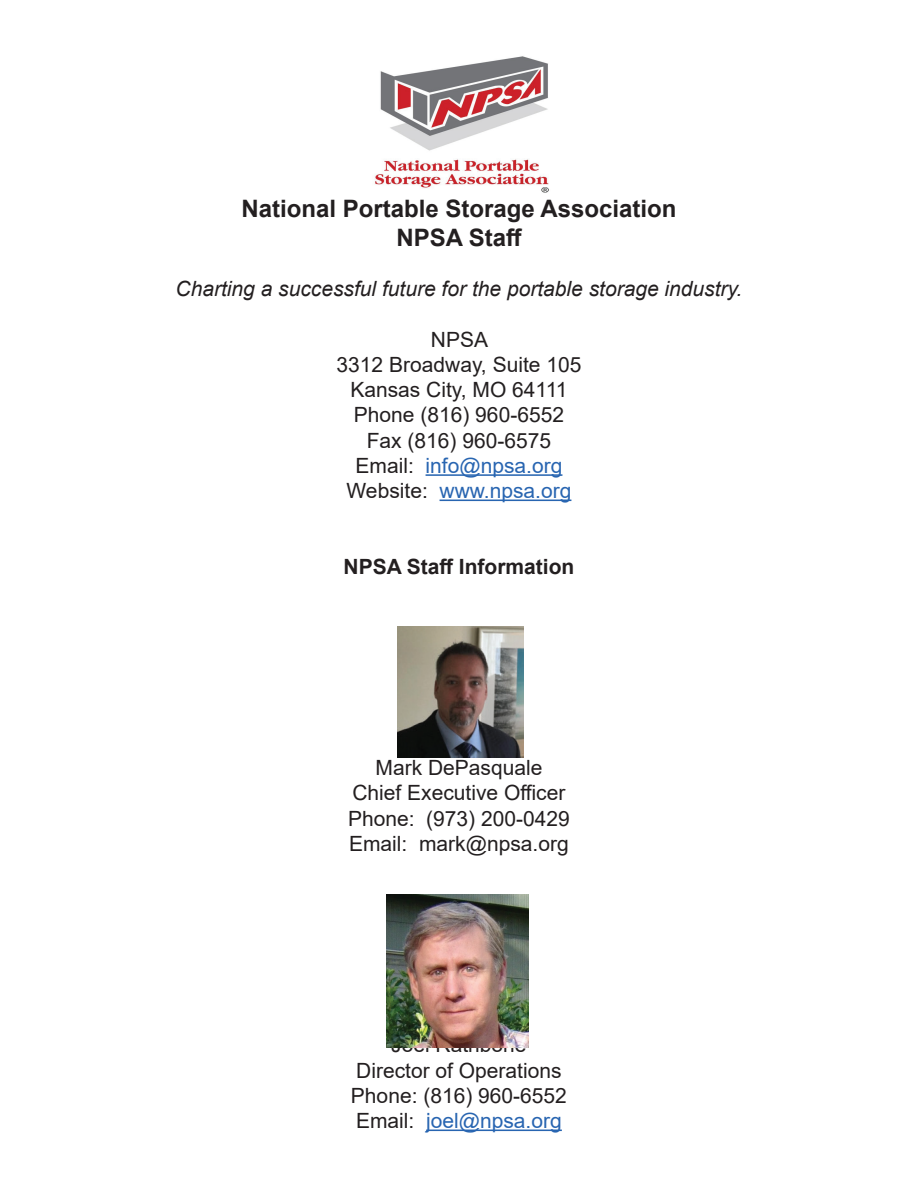
<style>
.page{position:relative;width:918px;height:1188px;background:#fff}
.page>*{position:absolute;margin:0;border:0;box-sizing:border-box;transform-origin:0 0}
.t1{font:700 24px/28.8px "Arial";color:#231f20;text-align:center}
.t2{font:21px/25.2px "Arial";color:#231f20;text-align:center}
.t3{font:italic 21px "Arial";color:#231f20}
.t4{font:700 21px "Arial";color:#231f20}
.s1{color:#2865b1}
</style>
<div class="page">
<hr style="left:426px;top:474px;width:136px;height:2px;background:#2865b1">
<hr style="left:440px;top:500px;width:131px;height:1px;background:#2865b1">
<hr style="left:426px;top:1130px;width:136px;height:1px;background:#2865b1">
<img style="left:398px;top:626px;width:126px;height:132px">
<img style="left:386px;top:895px;width:142px;height:153px">
<img style="left:375px;top:56px;width:174px;height:137px">
<p class="t1" style="left:241px;top:195px;width:437px">National Portable Storage Association<br>NPSA Staff</p>
<p class="t3" style="left:176px;top:276px;width:568px">Charting a successful future for the portable storage industry.</p>
<p class="t2" style="left:337px;top:327px;width:246px">NPSA<br>3312 Broadway, Suite 105<br>Kansas City, MO 64111<br>Phone (816) 960-6552<br>Fax (816) 960-6575<br>Email: <span class="s1">info@npsa.org<br></span>Website: <span class="s1">www.npsa.org</span></p>
<p class="t4" style="left:344px;top:551px;width:232px">NPSA Staff Information</p>
<p class="t2" style="left:348px;top:755px;width:223px">Mark DePasquale<br>Chief Executive Officer<br>Phone: (973) 200-0429<br>Email: mark@npsa.org</p>
<p class="t2" style="left:351px;top:1032px;width:217px">Joel Rathbone<br>Director of Operations<br>Phone: (816) 960-6552<br>Email: <span class="s1">joel@npsa.org</span></p>
</div>
